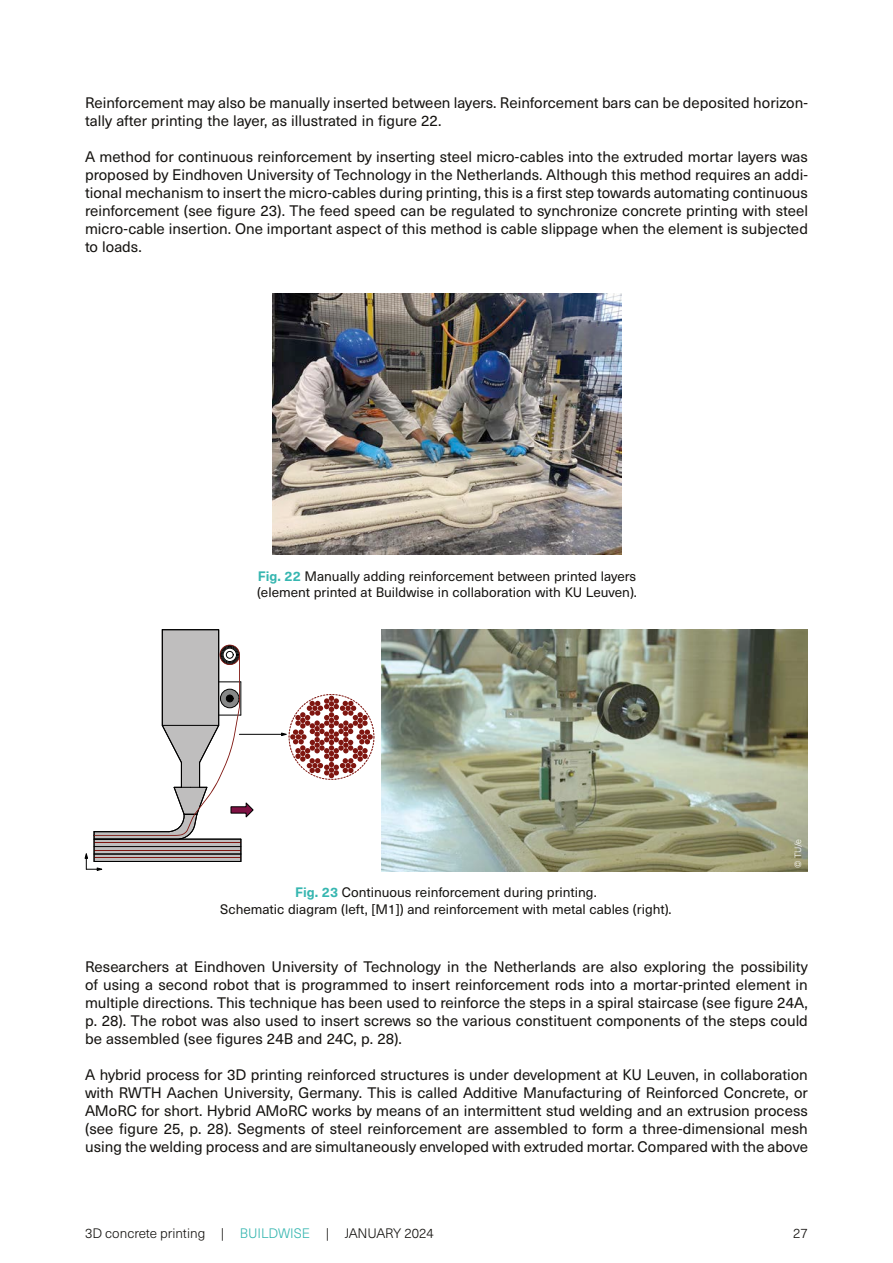
<style>
.page{position:relative;width:893px;height:1263px;background:#fff}
.page>*{position:absolute;margin:0;border:0;box-sizing:border-box;transform-origin:0 0}
.t1{font:15px/18px "Neue Haas Unica W1 G";color:#14120f;text-align:justify}
.t2{font:13.5px/16.2px "Neue Haas Unica W1 G";color:#14120f}
.t3{font:300 13.5px "Neue Haas Unica W1 G";color:#14120f}
.t4{font:300 9px "Neue Haas Unica W1 G";color:#fff}
.s1{font-weight:700;color:#36b6b0}
.s2{color:#36b6b0}
</style>
<div class="page">
<img style="left:273px;top:293px;width:348px;height:262px">
<hr style="left:239px;top:734px;width:43px;height:1px;background:#000">
<svg style="left:281px;top:694px;width:94px;height:86px"></svg>
<svg style="left:85px;top:629px;width:168px;height:241px"></svg>
<img style="left:381px;top:629px;width:426px;height:242px">
<p class="t1" style="left:85px;top:93px;width:724px">Reinforcement may also be manually inserted between layers. Reinforcement bars can be deposited horizon&shy;tally after printing the layer, as illustrated in figure 22.</p>
<p class="t1" style="left:85px;top:147px;width:724px">A method for continuous reinforcement by inserting steel micro-cables into the extruded mortar layers was proposed by Eindhoven University of Technology in the Netherlands. Although this method requires an addi&shy;tional mechanism to insert the micro-cables during printing, this is a first step towards automating continuous reinforcement (see figure 23). The feed speed can be regulated to synchronize concrete printing with steel micro-cable insertion. One important aspect of this method is cable slippage when the element is subjected to loads.</p>
<p class="t2" style="left:257px;top:567px;width:381px"><span class="s1">Fig. 22</span> Manually adding reinforcement between printed layers (element printed at Buildwise in collaboration with KU Leuven).</p>
<p class="t2" style="left:220px;top:884px;width:453px;text-align:center"><span class="s1">Fig. 23</span> Continuous reinforcement during printing.<br>Schematic diagram (left, [M1]) and reinforcement with metal cables (right).</p>
<p class="t4" style="left:791px;top:868px;width:31px;rotate:-90deg">© TU/e</p>
<p class="t1" style="left:85px;top:957px;width:724px">Researchers at Eindhoven University of Technology in the Netherlands are also exploring the possibility of using a second robot that is programmed to insert reinforcement rods into a mortar-printed element in multiple directions. This technique has been used to reinforce the steps in a spiral staircase (see figure 24A, p. 28). The robot was also used to insert screws so the various constituent components of the steps could be assembled (see figures 24B and 24C, p. 28).</p>
<p class="t1" style="left:85px;top:1065px;width:724px">A hybrid process for 3D printing reinforced structures is under development at KU Leuven, in collaboration with RWTH Aachen University, Germany. This is called Additive Manufacturing of Reinforced Concrete, or AMoRC for short. Hybrid AMoRC works by means of an intermittent stud welding and an extrusion process (see figure 25, p. 28). Segments of steel reinforcement are assembled to form a three-dimensional mesh using the welding process and are simultaneously enveloped with extruded mortar. Compared with the above</p>
<p class="t3" style="left:85px;top:1224px;width:350px">3D concrete printing | <span class="s2">BUILDWISE</span> | JANUARY 2024</p>
<p class="t3" style="left:793px;top:1224px;width:16px">27</p>
</div>
